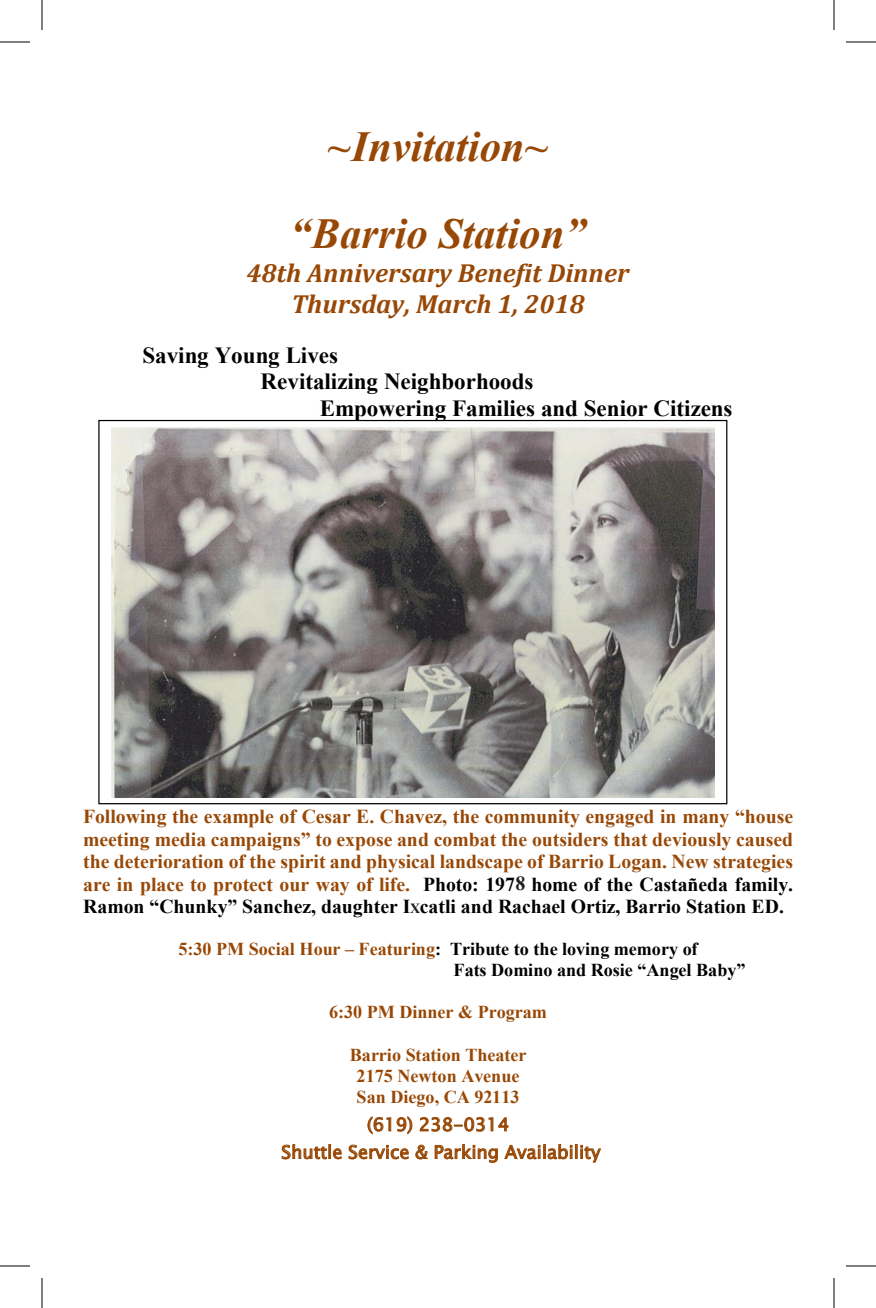
<style>
.page{position:relative;width:876px;height:1308px;background:#fff}
.page>*{position:absolute;margin:0;border:0;box-sizing:border-box;transform-origin:0 0}
.t1{font:italic 700 42.8px/87px "Times New Roman";color:#984806;text-align:center}
.t2{font:italic 700 26.2px/30.8px "Cambria";color:#984806;text-align:center}
.t3{font:700 23px "Times New Roman";color:#000}
.t4{font:700 20px "Times New Roman";color:#231f20}
.t5{font:700 19.8px/22.6px "Times New Roman";color:#984806;text-align:justify}
.t6{font:700 18.2px/20.6px "Times New Roman";color:#000}
.t7{font:700 18.2px/20.6px "Times New Roman";color:#984806;text-align:center}
.t8{font:18.2px/27.6px "Lucida Sans Unicode";color:#984806;text-align:center}
.t9{font:700 14px "Times New Roman";color:#231f20}
.s1{color:#000}
.s2{color:#984806}
</style>
<div class="page">
<svg style="left:367px;top:1116px;width:24px;height:19px"></svg>
<svg style="left:397px;top:1116px;width:15px;height:19px"></svg>
<svg style="left:420px;top:1117px;width:89px;height:15px"></svg>
<svg style="left:282px;top:1144px;width:60px;height:15px"></svg>
<svg style="left:349px;top:1145px;width:60px;height:14px"></svg>
<svg style="left:415px;top:1145px;width:13px;height:14px"></svg>
<svg style="left:435px;top:1144px;width:63px;height:19px"></svg>
<svg style="left:504px;top:1145px;width:36px;height:14px"></svg>
<div style="left:543px;top:1144px;width:3px;height:15px;border:1px solid #984806"></div>
<svg style="left:548px;top:1144px;width:53px;height:19px"></svg>
<img style="left:111px;top:427px;width:603px;height:370px">
<hr style="left:0;top:42px;width:30px;height:1px;background:#000">
<hr style="left:846px;top:42px;width:30px;height:1px;background:#000">
<hr style="left:0;top:1266px;width:30px;height:1px;background:#000">
<hr style="left:846px;top:1266px;width:30px;height:1px;background:#000">
<hr style="left:42px;top:0;width:1px;height:30px;background:#000">
<hr style="left:42px;top:1278px;width:1px;height:30px;background:#000">
<hr style="left:834px;top:0;width:1px;height:30px;background:#000">
<hr style="left:834px;top:1278px;width:1px;height:30px;background:#000">
<h1 class="t1" style="left:291px;top:102px;width:297px">~Invitation~ “Barrio Station”</h1>
<h2 class="t2" style="left:248px;top:257px;width:384px">48th Anniversary Benefit Dinner<br>Thursday, March 1, 2018</h2>
<p class="t3" style="left:143px;top:339px;width:197px">Saving Young Lives</p>
<p class="t3" style="left:262px;top:366px;width:274px">Revitalizing Neighborhoods</p>
<p class="t3" style="left:321px;top:392px;width:414px">Empowering Families and Senior Citizens</p>
<p class="t5" style="left:84px;top:805px;width:712px">Following the example of Cesar E. Chavez, the community engaged in many “house meeting media campaigns” to expose and combat the outsiders that deviously caused the deterioration of the spirit and physical landscape of Barrio Logan. New strategies are in place to protect our way of life. <span class="s1">Photo: 1974 home of the Castañeda family.<br>Ramon “Chunky” Sanchez, daughter Izcatli and Rachael Ortiz, Barrio Station ED.</span></p>
<p class="t6" style="left:455px;top:939px;width:293px;text-indent:-275px"><span class="s2">5:30 PM Social Hour – Featuring</span>: Tribute to the loving memory of<br>Fats Domino and Rosie “Angel Baby”</p>
<p class="t7" style="left:330px;top:1001px;width:219px">6:30 PM Dinner &amp; Program</p>
<p class="t7" style="left:351px;top:1044px;width:178px">Barrio Station Theater<br>2175 Newton Avenue<br>San Diego, CA 92113</p>
<p class="t8" style="left:282px;top:1111px;width:321px">(619) 238-0314<br>Shuttle Service &amp; Parking Availability</p>
<p class="t4" style="left:515px;top:870px;width:11px">8</p>
<p class="t9" style="left:410px;top:899px;width:12px">X</p>
</div>
